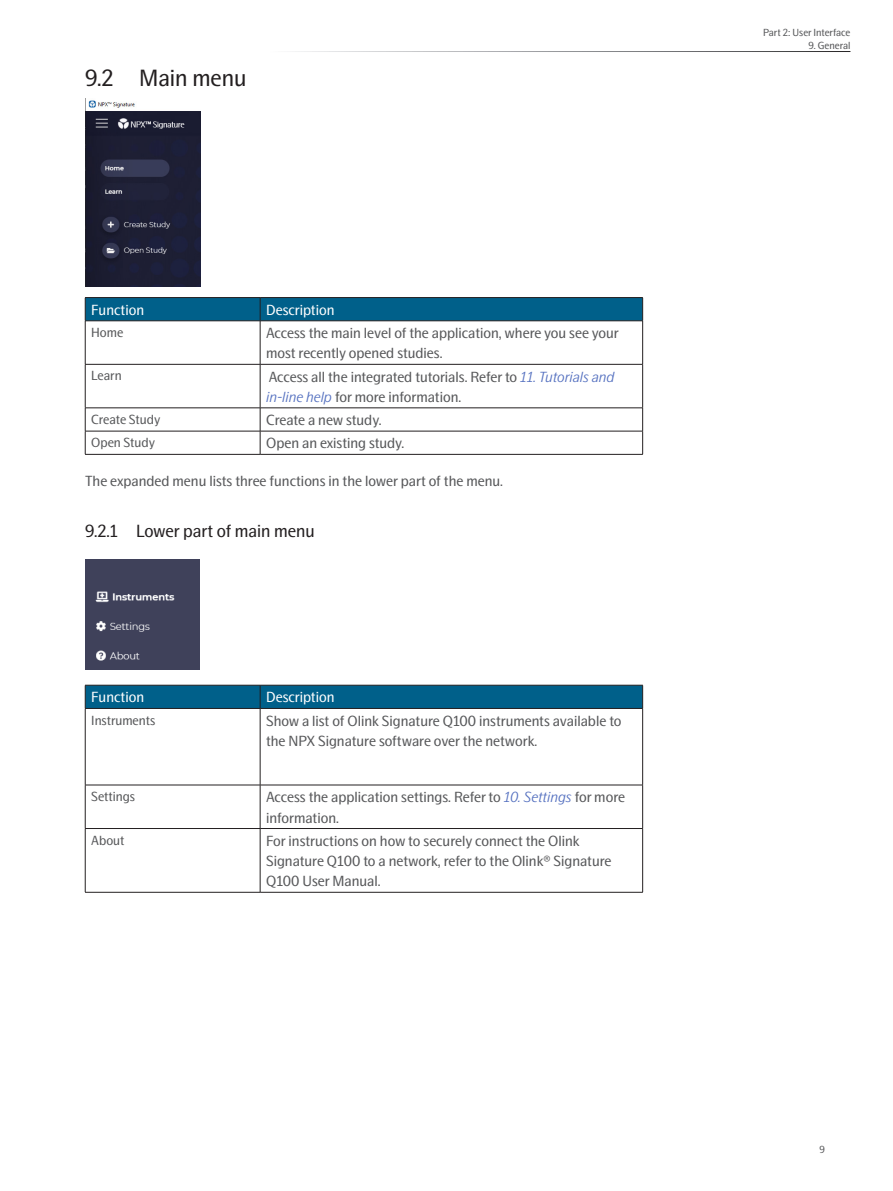
<style>
.page{position:relative;width:893px;height:1191px;background:#fff}
.page>*{position:absolute;margin:0;border:0;box-sizing:border-box;transform-origin:0 0}
.t1{font:24px "Swedish Gothic";color:#231f20}
.t2{font:18px "Swedish Gothic";color:#231f20}
.Body{font:15px/20.2px "Swedish Gothic";color:#57585a}
.Table_head_white{font:15px "Swedish Gothic";color:#fff}
.Table_9_pkt{font:13.5px "Swedish Gothic";color:#57585a}
.Pagina{font:10.5px "Swedish Gothic";color:#57585a}
.s1{font-weight:300;font-style:italic;color:#5571c0}
</style>
<div class="page">
<img style="left:85px;top:98px;width:116px;height:188px">
<hr style="left:85px;top:321px;width:1px;height:43px;background:#231f20">
<hr style="left:260px;top:321px;width:1px;height:43px;background:#231f20">
<hr style="left:642px;top:321px;width:1px;height:43px;background:#231f20">
<hr style="left:85px;top:364px;width:175px;height:1px;background:#231f20">
<hr style="left:85px;top:364px;width:1px;height:44px;background:#231f20">
<hr style="left:260px;top:364px;width:383px;height:1px;background:#231f20">
<hr style="left:260px;top:364px;width:1px;height:44px;background:#231f20">
<hr style="left:642px;top:364px;width:1px;height:44px;background:#231f20">
<hr style="left:85px;top:407px;width:175px;height:1px;background:#231f20">
<hr style="left:260px;top:407px;width:383px;height:1px;background:#231f20">
<hr style="left:85px;top:431px;width:175px;height:1px;background:#231f20">
<svg style="left:85px;top:408px;width:1px;height:46px"></svg>
<hr style="left:260px;top:431px;width:383px;height:1px;background:#231f20">
<svg style="left:260px;top:408px;width:1px;height:46px"></svg>
<svg style="left:642px;top:408px;width:1px;height:46px"></svg>
<hr style="left:85px;top:454px;width:175px;height:1px;background:#231f20">
<hr style="left:260px;top:454px;width:383px;height:1px;background:#231f20">
<div style="left:85px;top:297px;width:558px;height:23px;background:#00608a"></div>
<hr style="left:85px;top:320px;width:175px;height:1px;background:#231f20">
<hr style="left:260px;top:320px;width:383px;height:1px;background:#231f20">
<img style="left:85px;top:560px;width:115px;height:109px">
<hr style="left:85px;top:708px;width:1px;height:77px;background:#231f20">
<hr style="left:260px;top:708px;width:1px;height:77px;background:#231f20">
<hr style="left:642px;top:708px;width:1px;height:77px;background:#231f20">
<hr style="left:85px;top:784px;width:175px;height:1px;background:#231f20">
<hr style="left:85px;top:785px;width:1px;height:43px;background:#231f20">
<hr style="left:260px;top:784px;width:383px;height:1px;background:#231f20">
<hr style="left:260px;top:785px;width:1px;height:43px;background:#231f20">
<hr style="left:642px;top:785px;width:1px;height:43px;background:#231f20">
<hr style="left:85px;top:828px;width:175px;height:1px;background:#231f20">
<hr style="left:85px;top:828px;width:1px;height:64px;background:#231f20">
<hr style="left:260px;top:828px;width:383px;height:1px;background:#231f20">
<hr style="left:260px;top:828px;width:1px;height:64px;background:#231f20">
<hr style="left:642px;top:828px;width:1px;height:64px;background:#231f20">
<hr style="left:85px;top:892px;width:175px;height:1px;background:#231f20">
<hr style="left:260px;top:892px;width:383px;height:1px;background:#231f20">
<div style="left:85px;top:685px;width:558px;height:23px;background:#00608a"></div>
<hr style="left:85px;top:708px;width:175px;height:1px;background:#231f20">
<hr style="left:260px;top:708px;width:383px;height:1px;background:#231f20">
<p class="t1" style="left:85px;top:64px;width:163px">9.2 Main menu</p>
<p class="Table_head_white" style="left:91px;top:301px;width:54px">Function</p>
<p class="Table_head_white" style="left:266px;top:301px;width:70px">Description</p>
<p class="Table_9_pkt" style="left:91px;top:324px;width:34px">Home</p>
<p class="Body" style="left:266px;top:322px;width:354px">Access the main level of the application, where you see your most recently opened studies.</p>
<p class="Table_9_pkt" style="left:91px;top:368px;width:32px">Learn</p>
<p class="Body" style="left:266px;top:366px;width:350px">Access all the integrated tutorials. Refer to <span class="s1">11. Tutorials and in-line help</span> for more information.</p>
<p class="Table_9_pkt" style="left:91px;top:411px;width:71px">Create Study</p>
<p class="Body" style="left:266px;top:409px;width:117px">Create a new study.</p>
<p class="Table_9_pkt" style="left:91px;top:435px;width:65px">Open Study</p>
<p class="Body" style="left:266px;top:433px;width:140px">Open an existing study.</p>
<p class="Body" style="left:85px;top:470px;width:419px">The expanded menu lists three functions in the lower part of the menu.</p>
<p class="t2" style="left:85px;top:521px;width:231px">9.2.1 Lower part of main menu</p>
<p class="Table_head_white" style="left:91px;top:688px;width:54px">Function</p>
<p class="Table_head_white" style="left:266px;top:688px;width:70px">Description</p>
<p class="Table_9_pkt" style="left:91px;top:712px;width:66px">Instruments</p>
<p class="Body" style="left:266px;top:710px;width:357px">Show a list of Olink Signature Q100 instruments available to the NPX Signature software over the network.</p>
<p class="Table_9_pkt" style="left:91px;top:788px;width:45px">Settings</p>
<p class="Body" style="left:266px;top:786px;width:360px">Access the application settings. Refer to <span class="s1">10. Settings</span> for more information.</p>
<p class="Table_9_pkt" style="left:91px;top:832px;width:35px">About</p>
<p class="Body" style="left:266px;top:830px;width:347px">For instructions on how to securely connect the Olink<br>Signature Q100 to a network, refer to the Olink® Signature<br>Q100 User Manual.</p>
<p class="Pagina" style="left:763px;top:27px;width:89px">Part 2: User Interface</p>
<p class="Pagina" style="left:808px;top:39px;width:43px">9. General</p>
<p class="Pagina" style="left:819px;top:1143px;width:7px">9</p>
</div>
